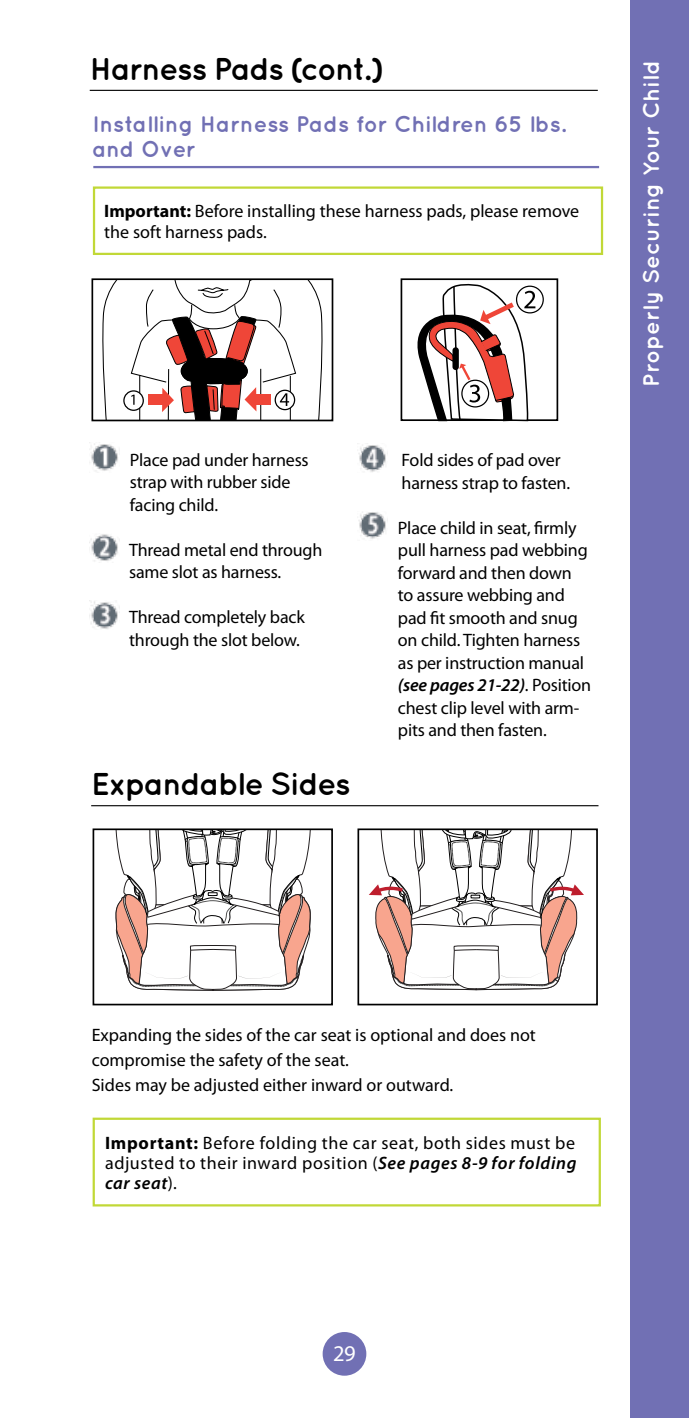
<style>
.page{position:relative;width:689px;height:1418px;background:#fff}
.page>*{position:absolute;margin:0;border:0;box-sizing:border-box;transform-origin:0 0}
.t1{font:700 31.5px "Quicksand";letter-spacing:-.045em;color:#000}
.t2{font:700 22.5px/24.8px "Quicksand";color:#7170b4}
.t3{font:700 22.5px "Quicksand";letter-spacing:.005em;color:#fff}
.t4{font:22.5px "Myriad Pro";color:#fff}
.t5{font:18px/22.5px "Myriad Pro";letter-spacing:-.01em;color:#000}
.s1{font-weight:700}
.s2{font-weight:600;font-style:italic}
</style>
<div class="page">
<div style="left:630px;top:0;width:58px;height:1418px;background:#7170b4"></div>
<div style="left:322px;top:1332px;width:44px;height:43px;background:#7170b4;border-radius:50%"></div>
<div style="left:91px;top:278px;width:242px;height:143px;border:2px solid #000"></div>
<svg style="left:100px;top:279px;width:224px;height:141px"></svg>
<div style="left:400px;top:278px;width:158px;height:143px;border:2px solid #000"></div>
<svg style="left:516px;top:286px;width:27px;height:27px"></svg>
<div style="left:516px;top:285px;width:27px;height:28px;border:1px solid #000;border-radius:50%"></div>
<svg style="left:411px;top:279px;width:124px;height:143px"></svg>
<svg style="left:115px;top:831px;width:196px;height:160px"></svg>
<div style="left:92px;top:828px;width:241px;height:177px;border:2px solid #000"></div>
<svg style="left:369px;top:831px;width:215px;height:159px"></svg>
<div style="left:357px;top:828px;width:240px;height:177px;border:2px solid #000"></div>
<hr style="left:91px;top:805px;width:507px;height:1px;background:#000">
<div style="left:93px;top:186px;width:510px;height:69px;border:2px solid #c1d837"></div>
<img style="left:91px;top:443px;width:27px;height:28px">
<img style="left:90px;top:534px;width:28px;height:28px">
<img style="left:90px;top:600px;width:28px;height:29px">
<img style="left:358px;top:443px;width:28px;height:29px">
<img style="left:358px;top:512px;width:28px;height:27px">
<hr style="left:93px;top:166px;width:506px;height:2px;background:#7170b4">
<hr style="left:90px;top:90px;width:507px;height:1px;background:#000">
<div style="left:93px;top:1117px;width:507px;height:89px;border:2px solid #c1d837"></div>
<h1 class="t1" style="left:90px;top:50px;width:296px">Harness Pads (cont.)</h1>
<p class="t2" style="left:92px;top:111px;width:475px">Installing Harness Pads for Children 65 lbs. and Over</p>
<p class="t5" style="left:104px;top:202px;width:476px;line-height:20.2px"><span class="s1">Important:</span> Before installing these harness pads, please remove the soft harness pads.</p>
<p class="t5" style="left:130px;top:449px;width:180px">Place pad under harness strap with rubber side facing child.</p>
<p class="t5" style="left:129px;top:539px;width:195px">Thread metal end through same slot as harness.</p>
<p class="t5" style="left:129px;top:606px;width:177px">Thread completely back through the slot below.</p>
<h1 class="t1" style="left:91px;top:765px;width:261px">Expandable Sides</h1>
<p class="t5" style="left:401px;top:449px;width:170px">Fold sides of pad over harness strap to fasten.</p>
<p class="t5" style="left:398px;top:517px;width:195px">Place child in seat, firmly pull harness pad webbing forward and then down to assure webbing and pad fit smooth and snug on child. Tighten harness as per instruction manual <span class="s2">(see pages 21-22)</span>. Position chest clip level with arm&shy;pits and then fasten.</p>
<p class="t3" style="left:637px;top:387px;width:328px;rotate:-90deg">Properly Securing Your Child</p>
<p class="t5" style="left:92px;top:1023px;width:445px;line-height:24.8px">Expanding the sides of the car seat is optional and does not compromise the safety of the seat.<br>Sides may be adjusted either inward or outward.</p>
<p class="t5" style="left:105px;top:1132px;width:473px;line-height:20.2px;text-align:justify"><span class="s1">Important:</span> Before folding the car seat, both sides must be adjusted to their inward position (<span class="s2">See pages 8-9 for folding car seat</span>).</p>
<p class="t4" style="left:333px;top:1341px;width:24px">29</p>
</div>
